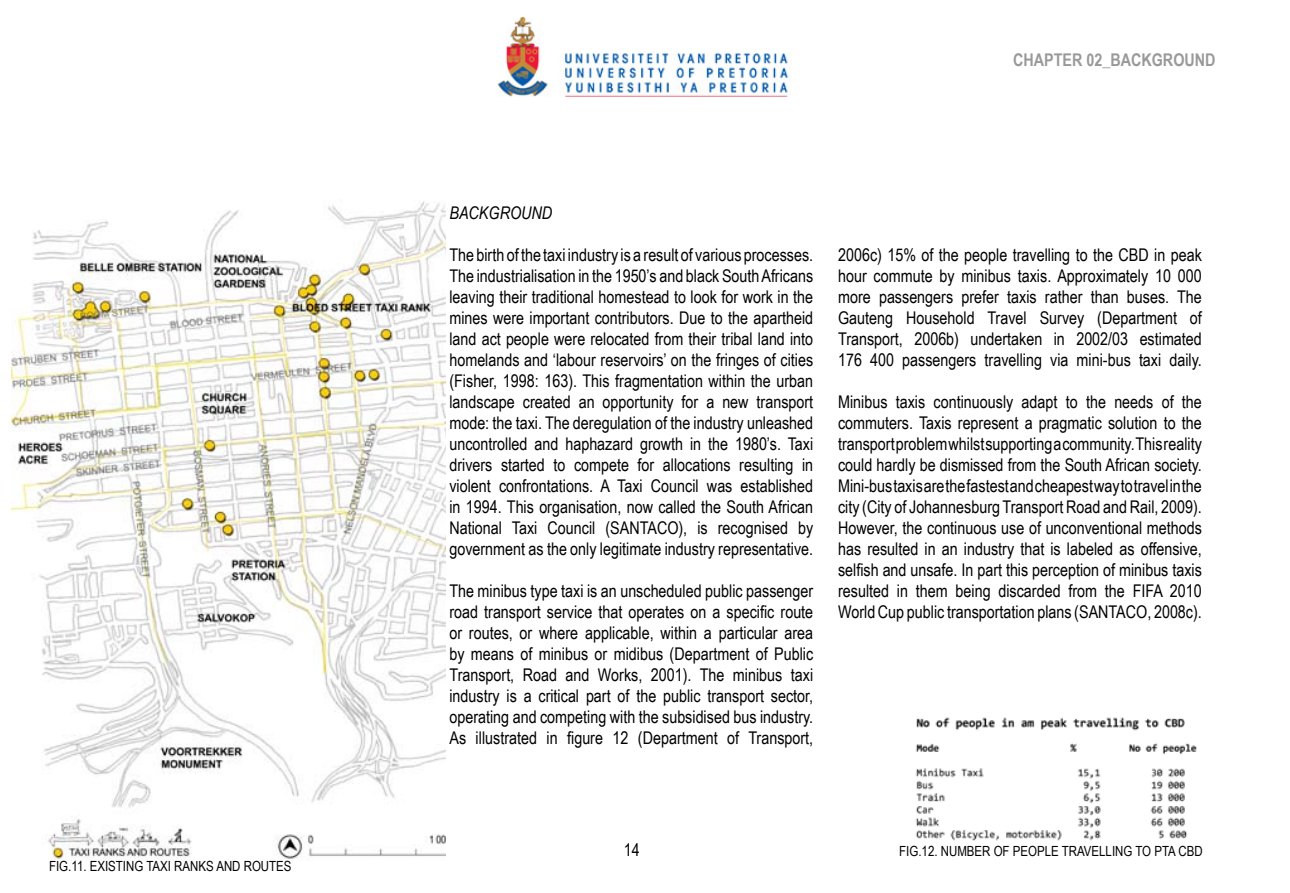
<style>
.page{position:relative;width:1290px;height:893px;background:#fff}
.page>*{position:absolute;margin:0;border:0;box-sizing:border-box;transform-origin:0 0}
.t1{font:17.5px/21px "Arial Narrow";color:#000;text-align:justify}
.t2{font:700 17.5px "Arial Narrow";color:#999}
.t3{font:italic 17.5px "Arial Narrow";color:#000}
.t4{font:14px "Arial Narrow";color:#000}
</style>
<div class="page">
<img style="left:915px;top:717px;width:282px;height:124px">
<img style="left:11px;top:201px;width:435px;height:658px">
<img style="left:497px;top:17px;width:292px;height:79px">
<p class="t4" style="left:49px;top:856px;width:244px">FIG.11. EXISTING TAXI RANKS AND ROUTES</p>
<p class="t2" style="left:1013px;top:47px;width:204px">CHAPTER 02_BACKGROUND</p>
<p class="t3" style="left:449px;top:201px;width:104px">BACKGROUND</p>
<p class="t1" style="left:449px;top:244px;width:365px">The birth of the taxi industry is a result of various processes.<br>The industrialisation in the 1950’s and black South Africans leaving their traditional homestead to look for work in the mines were important contributors. Due to the apartheid land act people were relocated from their tribal land into homelands and ‘labour reservoirs’ on the fringes of cities (Fisher, 1998: 163). This fragmentation within the urban landscape created an opportunity for a new transport mode: the taxi. The deregulation of the industry unleashed uncontrolled and haphazard growth in the 1980’s. Taxi drivers started to compete for allocations resulting in violent confrontations. A Taxi Council was established in 1994. This organisation, now called the South African National Taxi Council (SANTACO), is recognised by government as the only legitimate industry representative.</p>
<p class="t1" style="left:449px;top:580px;width:365px">The minibus type taxi is an unscheduled public passenger road transport service that operates on a specific route or routes, or where applicable, within a particular area by means of minibus or midibus (Department of Public Transport, Road and Works, 2001). The minibus taxi industry is a critical part of the public transport sector, operating and competing with the subsidised bus industry.<br>As illustrated in figure 12 (Department of Transport,</p>
<p class="t1" style="left:838px;top:244px;width:365px">2006c) 15% of the people travelling to the CBD in peak hour commute by minibus taxis. Approximately 10 000 more passengers prefer taxis rather than buses. The Gauteng Household Travel Survey (Department of Transport, 2006b) undertaken in 2002/03 estimated 176 400 passengers travelling via mini-bus taxi daily.</p>
<p class="t1" style="left:838px;top:391px;width:365px">Minibus taxis continuously adapt to the needs of the commuters. Taxis represent a pragmatic solution to the transport problem whilst supporting a community. This reality could hardly be dismissed from the South African society.<br>Mini-bus taxis are the fastest and cheapest way to travel in the city (City of Johannesburg Transport Road and Rail, 2009).<br>However, the continuous use of unconventional methods has resulted in an industry that is labeled as offensive, selfish and unsafe. In part this perception of minibus taxis resulted in them being discarded from the FIFA 2010<br>World Cup public transportation plans (SANTACO, 2008c).</p>
<p class="t1" style="left:624px;top:839px;width:17px">14</p>
<p class="t4" style="left:899px;top:841px;width:305px">FIG.12. NUMBER OF PEOPLE TRAVELLING TO PTA CBD</p>
</div>
